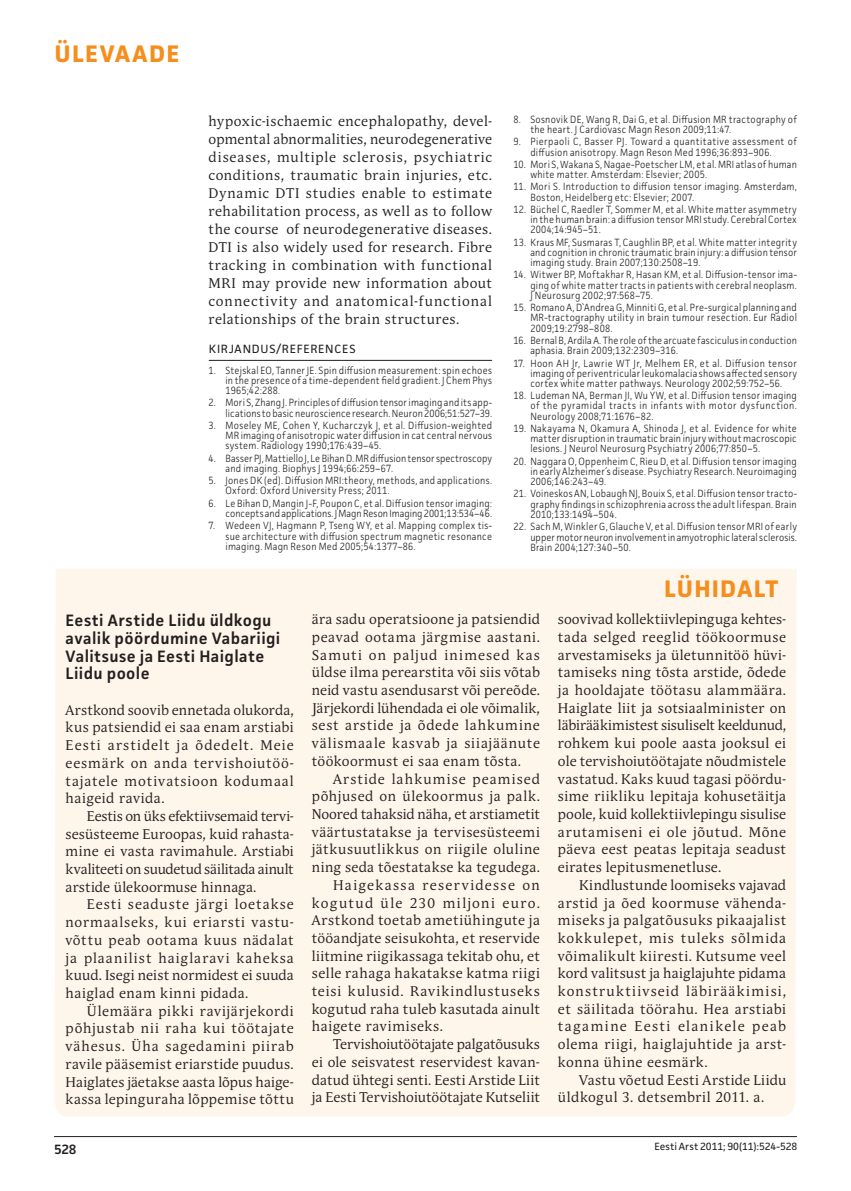
<style>
.page{position:relative;width:851px;height:1191px;background:#fff}
.page>*{position:absolute;margin:0;border:0;box-sizing:border-box;transform-origin:0 0}
.t1{font:700 24px "Facit";letter-spacing:.05em;color:#f68e1e}
.t2{font:600 16.5px/17.7px "Facit";letter-spacing:.025em;color:#231f20}
.t3{font:13.95px/17.7px "Andulka Book Pro";letter-spacing:.035em;color:#231f20;text-align:justify}
.t4{font:13.95px "Andulka Book Pro";letter-spacing:.005em;color:#231f20}
.t5{font:13.95px "Andulka Book Pro";letter-spacing:.095em;color:#231f20}
.t6{font:13.95px "Andulka Book Pro";letter-spacing:.015em;color:#231f20}
.t7{font:13.95px "Andulka Book Pro";letter-spacing:.06em;color:#231f20}
.t8{font:13.95px "Andulka Book Pro";letter-spacing:-.01em;color:#231f20}
.t9{font:13.95px "Andulka Book Pro";letter-spacing:.075em;color:#231f20}
.t10{font:13.95px "Andulka Book Pro";letter-spacing:.08em;color:#231f20}
.t11{font:600 13.5px "Facit";color:#231f20}
.t12{font:12px "Facit";letter-spacing:.065em;color:#231f20}
.t13{font:300 10.5px/10.2px "Facit";letter-spacing:.025em;color:#231f20;text-align:justify;scale:.9 1}
.t14{font:10.5px "Facit";letter-spacing:-.005em;color:#231f20}
</style>
<div class="page">
<hr style="left:54px;top:1136px;width:742px;height:1px;background:#231f20">
<hr style="left:209px;top:360px;width:283px;height:1px;background:#231f20">
<div style="left:54px;top:569px;width:742px;height:547px;background:#fef6eb"></div>
<h1 class="t1" style="left:55px;top:44px;width:126px">ÜLEVAADE</h1>
<p class="t3" style="left:208px;top:113px;width:285px">hypoxic-ischaemic encephalopathy, devel&shy;opmental abnormalities, neurodegenerative diseases, multiple sclerosis, psychiatric conditions, traumatic brain injuries, etc.<br>Dynamic DTI studies enable to estimate rehabilitation process, as well as to follow the course of neurodegenerative diseases.<br>DTI is also widely used for research. Fibre tracking in combination with functional MRI may provide new information about connectivity and anatomical-functional relationships of the brain structures.</p>
<p class="t12" style="left:209px;top:343px;width:148px">KIRJANDUS/REFERENCES</p>
<p class="t13" style="left:225px;top:366px;width:297px;text-indent:-17px">1. Stejskal EO, Tanner JE. Spin diffusion measurement: spin echoes in the presence of a time-dependent field gradient. J Chem Phys 1965;42:288.</p>
<p class="t13" style="left:208px;top:398px;width:316px;text-align:right">2. Mori S, Zhang J. Principles of diffusion tensor imaging and its app&shy;lications to basic neuroscience research. Neuron 2006;51:527–39.</p>
<p class="t13" style="left:225px;top:421px;width:298px;text-indent:-17px">3. Moseley ME, Cohen Y, Kucharczyk J, et al. Diffusion-weighted MR imaging of anisotropic water diffusion in cat central nervous system. Radiology 1990;176:439–45.</p>
<p class="t13" style="left:225px;top:454px;width:297px;text-indent:-17px">4. Basser PJ, Mattiello J, Le Bihan D. MR diffusion tensor spectroscopy and imaging. Biophys J 1994;66:259–67.</p>
<p class="t13" style="left:225px;top:476px;width:297px;text-indent:-17px">5. Jones DK (ed). Diffusion MRI:theory, methods, and applications.<br>Oxford: Oxford University Press; 2011.</p>
<p class="t13" style="left:208px;top:499px;width:316px;text-align:right">6. Le Bihan D, Mangin J-F, Poupon C, et al. Diffusion tensor imaging: concepts and applications. J Magn Reson Imaging 2001;13:534–46.</p>
<p class="t13" style="left:225px;top:521px;width:297px;text-indent:-17px">7. Wedeen VJ, Hagmann P, Tseng WY, et al. Mapping complex tis&shy;sue architecture with diffusion spectrum magnetic resonance imaging. Magn Reson Med 2005;54:1377–86.</p>
<p class="t13" style="left:530px;top:115px;width:297px;text-indent:-17px">8. Sosnovik DE, Wang R, Dai G, et al. Diffusion MR tractography of the heart. J Cardiovasc Magn Reson 2009;11:47.</p>
<p class="t13" style="left:530px;top:137px;width:297px;text-indent:-17px">9. Pierpaoli C, Basser PJ. Toward a quantitative assessment of diffusion anisotropy. Magn Reson Med 1996;36:893–906.</p>
<p class="t13" style="left:530px;top:160px;width:297px;text-indent:-17px">10. Mori S, Wakana S, Nagae-Poetscher LM, et al. MRI atlas of human white matter. Amsterdam: Elsevier; 2005.</p>
<p class="t13" style="left:530px;top:182px;width:298px;text-indent:-17px">11. Mori S. Introduction to diffusion tensor imaging. Amsterdam,<br>Boston, Heidelberg etc: Elsevier; 2007.</p>
<p class="t13" style="left:530px;top:205px;width:297px;text-indent:-17px">12. Büchel C, Raedler T, Sommer M, et al. White matter asymmetry in the human brain: a diffusion tensor MRI study. Cerebral Cortex 2004;14:945–51.</p>
<p class="t13" style="left:530px;top:238px;width:297px;text-indent:-17px">13. Kraus MF, Susmaras T, Caughlin BP, et al. White matter integrity and cognition in chronic traumatic brain injury: a diffusion tensor imaging study. Brain 2007;130:2508–19.</p>
<p class="t13" style="left:530px;top:270px;width:297px;text-indent:-17px">14. Witwer BP, Moftakhar R, Hasan KM, et al. Diffusion-tensor ima&shy;ging of white matter tracts in patients with cerebral neoplasm.<br>J Neurosurg 2002;97:568–75.</p>
<p class="t13" style="left:530px;top:303px;width:298px;text-indent:-17px">15. Romano A, D`Andrea G, Minniti G, et al. Pre-surgical planning and MR-tractography utility in brain tumour resection. Eur Radiol 2009;19:2798–808.</p>
<p class="t13" style="left:530px;top:336px;width:297px;text-indent:-17px">16. Bernal B, Ardila A. The role of the arcuate fasciculus in conduction aphasia. Brain 2009;132:2309–316.</p>
<p class="t13" style="left:530px;top:358px;width:297px;text-indent:-17px">17. Hoon AH Jr, Lawrie WT Jr, Melhem ER, et al. Diffusion tensor imaging of periventricular leukomalacia shows affected sensory cortex white matter pathways. Neurology 2002;59:752–56.</p>
<p class="t13" style="left:530px;top:391px;width:298px;text-indent:-17px">18. Ludeman NA, Berman JI, Wu YW, et al. Diffusion tensor imaging of the pyramidal tracts in infants with motor dysfunction.<br>Neurology 2008;71:1676–82.</p>
<p class="t13" style="left:530px;top:424px;width:297px;text-indent:-17px">19. Nakayama N, Okamura A, Shinoda J, et al. Evidence for white matter disruption in traumatic brain injury without macroscopic lesions. J Neurol Neurosurg Psychiatry 2006;77:850–5.</p>
<p class="t13" style="left:530px;top:457px;width:298px;text-indent:-17px">20. Naggara O, Oppenheim C, Rieu D, et al. Diffusion tensor imaging in early Alzheimer´s disease. Psychiatry Research. Neuroimaging 2006;146:243–49.</p>
<p class="t13" style="left:530px;top:489px;width:297px;text-indent:-17px">21. Voineskos AN, Lobaugh NJ, Bouix S, et al. Diffusion tensor tracto&shy;graphy findings in schizophrenia across the adult lifespan. Brain 2010;133:1494–504.</p>
<p class="t13" style="left:530px;top:522px;width:297px;text-indent:-17px">22. Sach M, Winkler G, Glauche V, et al. Diffusion tensor MRI of early upper motor neuron involvement in amyotrophic lateral sclerosis.<br>Brain 2004;127:340–50.</p>
<h1 class="t1" style="left:664px;top:578px;width:116px">LÜHIDALT</h1>
<h2 class="t2" style="left:66px;top:613px;width:216px">Eesti Arstide Liidu üldkogu avalik pöördumine Vabariigi<br>Valitsuse ja Eesti Haiglate<br>Liidu poole</h2>
<h3 class="t3" style="left:66px;top:702px;width:229px">Arstkond soovib ennetada olukorda, kus patsiendid ei saa enam arstiabi Eesti arstidelt ja õdedelt. Meie eesmärk on anda tervishoiutöö&shy;tajatele motivatsioon kodumaal haigeid ravida.</h3>
<h3 class="t3" style="left:66px;top:808px;width:229px;text-indent:21px">Eestis on üks efektiivsemaid tervi&shy;sesüsteeme Euroopas, kuid rahasta&shy;mine ei vasta ravimahule. Arstiabi kvaliteeti on suudetud säilitada ainult arstide ülekoormuse hinnaga.</h3>
<h3 class="t3" style="left:66px;top:897px;width:230px;text-indent:21px">Eesti seaduste järgi loetakse normaalseks, kui eriarsti vastu&shy;võttu peab ootama kuus nädalat ja plaanilist haiglaravi kaheksa kuud. Isegi neist normidest ei suuda haiglad enam kinni pidada.</h3>
<h3 class="t3" style="left:66px;top:1003px;width:229px;text-indent:21px">Ülemäära pikki ravijärjekordi põhjustab nii raha kui töötajate vähesus. Üha sagedamini piirab ravile pääsemist eriarstide puudus.<br>Haiglates jäetakse aasta lõpus haige&shy;kassa lepinguraha lõppemise tõttu</h3>
<p class="t3" style="left:312px;top:611px;width:230px">ära sadu operatsioone ja patsiendid peavad ootama järgmise aastani.<br>Samuti on paljud inimesed kas üldse ilma perearstita või siis võtab neid vastu asendusarst või pereõde.<br>Järjekordi lühendada ei ole võimalik, sest arstide ja õdede lahkumine välismaale kasvab ja siiajäänute töökoormust ei saa enam tõsta.</p>
<h3 class="t10" style="left:333px;top:772px;width:208px">Arstide lahkumise peamised</h3>
<h3 class="t3" style="left:312px;top:788px;width:230px">põhjused on ülekoormus ja palk.</h3>
<h3 class="t4" style="left:312px;top:808px;width:230px">Noored tahaksid näha, et arstiametit</h3>
<h3 class="t3" style="left:312px;top:824px;width:229px">väärtustatakse ja tervisesüsteemi</h3>
<h3 class="t7" style="left:312px;top:843px;width:229px">jätkusuutlikkus on riigile oluline</h3>
<h3 class="t3" style="left:312px;top:859px;width:229px">ning seda tõestatakse ka tegudega.</h3>
<h3 class="t5" style="left:333px;top:879px;width:208px">Haigekassa reservidesse on</h3>
<h3 class="t5" style="left:312px;top:896px;width:229px">kogutud üle 230 miljoni euro.</h3>
<h3 class="t3" style="left:312px;top:912px;width:229px">Arstkond toetab ametiühingute ja</h3>
<h3 class="t3" style="left:312px;top:930px;width:229px">tööandjate seisukohta, et reservide</h3>
<h3 class="t3" style="left:312px;top:948px;width:229px">liitmine riigikassaga tekitab ohu, et</h3>
<h3 class="t3" style="left:312px;top:965px;width:229px">selle rahaga hakatakse katma riigi</h3>
<h3 class="t9" style="left:312px;top:985px;width:229px">teisi kulusid. Ravikindlustuseks</h3>
<h3 class="t3" style="left:312px;top:1001px;width:230px">kogutud raha tuleb kasutada ainult</h3>
<h3 class="t3" style="left:312px;top:1018px;width:133px">haigete ravimiseks.</h3>
<h3 class="t8" style="left:333px;top:1038px;width:208px">Tervishoiutöötajate palgatõusuks</h3>
<h3 class="t3" style="left:312px;top:1054px;width:230px">ei ole seisvatest reservidest kavan-</h3>
<h3 class="t6" style="left:312px;top:1073px;width:229px">datud ühtegi senti. Eesti Arstide Liit</h3>
<h3 class="t4" style="left:312px;top:1091px;width:230px">ja Eesti Tervishoiutöötajate Kutseliit</h3>
<p class="t3" style="left:558px;top:611px;width:230px">soovivad kollektiivlepinguga kehtes&shy;tada selged reeglid töökoormuse arvestamiseks ja ületunnitöö hüvi&shy;tamiseks ning tõsta arstide, õdede ja hooldajate töötasu alammäära.<br>Haiglate liit ja sotsiaalminister on läbirääkimistest sisuliselt keeldunud, rohkem kui poole aasta jooksul ei ole tervishoiutöötajate nõudmistele vastatud. Kaks kuud tagasi pöördu&shy;sime riikliku lepitaja kohusetäitja poole, kuid kollektiivlepingu sisulise arutamiseni ei ole jõutud. Mõne päeva eest peatas lepitaja seadust eirates lepitusmenetluse.</p>
<p class="t3" style="left:558px;top:877px;width:230px;text-indent:21px">Kindlustunde loomiseks vajavad arstid ja õed koormuse vähenda&shy;miseks ja palgatõusuks pikaajalist kokkulepet, mis tuleks sõlmida võimalikult kiiresti. Kutsume veel kord valitsust ja haiglajuhte pidama konstruktiivseid läbirääkimisi, et säilitada töörahu. Hea arstiabi tagamine Eesti elanikele peab olema riigi, haiglajuhtide ja arst&shy;konna ühine eesmärk.</p>
<h3 class="t3" style="left:558px;top:1072px;width:229px;text-indent:21px">Vastu võetud Eesti Arstide Liidu üldkogul 3. detsembril 2011. a.</h3>
<p class="t11" style="left:54px;top:1143px;width:24px">528</p>
<p class="t14" style="left:654px;top:1142px;width:144px">Eesti Arst 2011; 90(11):524-528</p>
</div>
